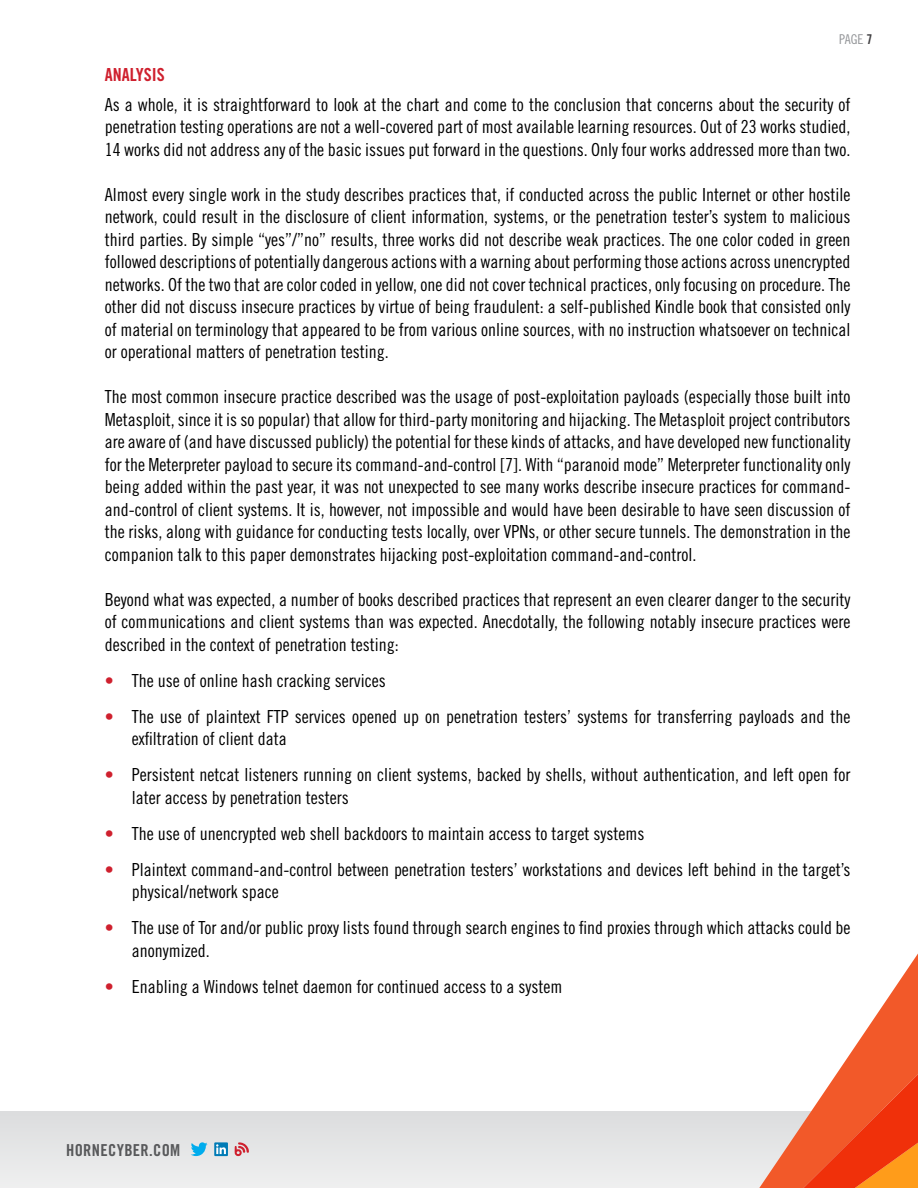
<style>
.page{position:relative;width:918px;height:1188px;background:#fff}
.page>*{position:absolute;margin:0;border:0;box-sizing:border-box;transform-origin:0 0}
.t1{font:18px/22.5px "Trade Gothic Cond Eighteen";color:#000;text-align:justify}
.t2{font:18px "Trade Gothic Bold Cond Twenty";color:#cf202e}
.t3{font:16.5px "Trade Gothic Bold Cond Twenty";letter-spacing:.02em;color:#58595b}
.t4{font:13.5px "Trade Gothic Cond Eighteen";color:#939598}
.s1{font-family:"Trade Gothic Bold Cond Twenty";color:#414042}
.s2{color:#cf202e}
</style>
<div class="page">
<div style="left:0;top:1111px;width:918px;height:77px;background:#e5e6e7"></div>
<svg style="left:191px;top:1142px;width:17px;height:14px"></svg>
<div style="left:214px;top:1142px;width:14px;height:14px;background:#007bb6"></div>
<svg style="left:216px;top:1144px;width:10px;height:10px"></svg>
<svg style="left:235px;top:1142px;width:14px;height:15px"></svg>
<svg style="left:759px;top:953px;width:159px;height:235px"></svg>
<svg style="left:791px;top:995px;width:127px;height:193px"></svg>
<p class="t4" style="left:839px;top:31px;width:35px">PAGE <span class="s1">7</span></p>
<p class="t2" style="left:105px;top:64px;width:61px">ANALYSIS</p>
<p class="t1" style="left:105px;top:93px;width:747px">As a whole, it is straightforward to look at the chart and come to the conclusion that concerns about the security of penetration testing operations are not a well-covered part of most available learning resources. Out of 23 works studied, 14 works did not address any of the basic issues put forward in the questions. Only four works addressed more than two.</p>
<p class="t1" style="left:105px;top:183px;width:747px">Almost every single work in the study describes practices that, if conducted across the public Internet or other hostile network, could result in the disclosure of client information, systems, or the penetration tester’s system to malicious third parties. By simple “yes”/”no” results, three works did not describe weak practices. The one color coded in green followed descriptions of potentially dangerous actions with a warning about performing those actions across unencrypted networks. Of the two that are color coded in yellow, one did not cover technical practices, only focusing on procedure. The other did not discuss insecure practices by virtue of being fraudulent: a self-published Kindle book that consisted only of material on terminology that appeared to be from various online sources, with no instruction whatsoever on technical or operational matters of penetration testing.</p>
<p class="t1" style="left:105px;top:385px;width:747px">The most common insecure practice described was the usage of post-exploitation payloads (especially those built into Metasploit, since it is so popular) that allow for third-party monitoring and hijacking. The Metasploit project contributors are aware of (and have discussed publicly) the potential for these kinds of attacks, and have developed new functionality for the Meterpreter payload to secure its command-and-control [7]. With “paranoid mode” Meterpreter functionality only being added within the past year, it was not unexpected to see many works describe insecure practices for command&shy;and-control of client systems. It is, however, not impossible and would have been desirable to have seen discussion of the risks, along with guidance for conducting tests locally, over VPNs, or other secure tunnels. The demonstration in the companion talk to this paper demonstrates hijacking post-exploitation command-and-control.</p>
<p class="t1" style="left:105px;top:588px;width:747px">Beyond what was expected, a number of books described practices that represent an even clearer danger to the security of communications and client systems than was expected. Anecdotally, the following notably insecure practices were described in the context of penetration testing:</p>
<p class="t1" style="left:105px;top:669px;width:282px"><span class="s2">•</span> The use of online hash cracking services</p>
<p class="t1" style="left:132px;top:705px;width:720px;text-indent:-27px"><span class="s2">•</span> The use of plaintext FTP services opened up on penetration testers’ systems for transferring payloads and the exfiltration of client data</p>
<p class="t1" style="left:132px;top:763px;width:720px;text-indent:-27px"><span class="s2">•</span> Persistent netcat listeners running on client systems, backed by shells, without authentication, and left open for later access by penetration testers</p>
<p class="t1" style="left:105px;top:822px;width:541px"><span class="s2">•</span> The use of unencrypted web shell backdoors to maintain access to target systems</p>
<p class="t1" style="left:132px;top:858px;width:720px;text-indent:-27px"><span class="s2">•</span> Plaintext command-and-control between penetration testers’ workstations and devices left behind in the target’s physical/network space</p>
<p class="t1" style="left:132px;top:916px;width:720px;text-indent:-27px"><span class="s2">•</span> The use of Tor and/or public proxy lists found through search engines to find proxies through which attacks could be anonymized.</p>
<p class="t1" style="left:105px;top:975px;width:459px"><span class="s2">•</span> Enabling a Windows telnet daemon for continued access to a system</p>
<p class="t3" style="left:66px;top:1140px;width:116px">HORNECYBER.COM</p>
</div>
